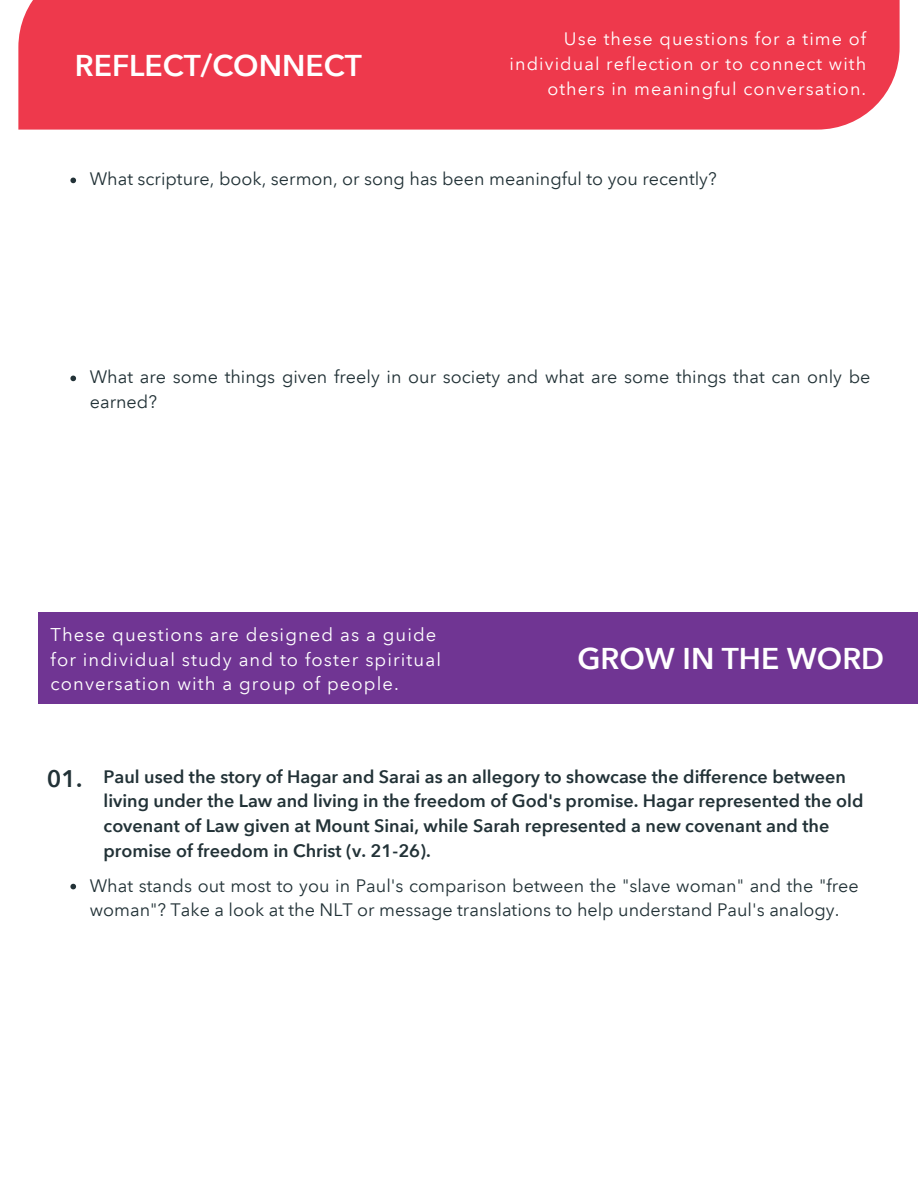
<style>
.page{position:relative;width:918px;height:1188px;background:#fff}
.page>*{position:absolute;margin:0;border:0;box-sizing:border-box;transform-origin:0 0}
.t1{font:600 30px "Avenir Next LT Pro";color:#fff}
.t2{font:600 24px "Avenir Next LT Pro";color:#223237}
.t3{font:18.45px/24.8px "Avenir Next LT Pro";letter-spacing:.06em;color:#fff}
.t4{font:18px/24.8px "Avenir Next LT Pro";color:#223237}
.t5{font:600 18px/24.8px "Avenir Next LT Pro";color:#223237}
.t6{font:18px/24.8px "Avenir Next LT Pro";letter-spacing:.06em;color:#fff;text-align:right}
</style>
<div class="page">
<div style="left:38px;top:613px;width:880px;height:91px;background:#703593"></div>
<div style="left:18px;top:0;width:881px;height:130px;background:#ee394c"></div>
<svg style="left:70px;top:178px;width:6px;height:5px"></svg>
<svg style="left:70px;top:376px;width:6px;height:5px"></svg>
<svg style="left:70px;top:884px;width:6px;height:5px"></svg>
<h1 class="t1" style="left:75px;top:47px;width:288px">REFLECT/CONNECT</h1>
<p class="t6" style="left:510px;top:26px;width:358px">Use these questions for a time of individual reflection or to connect with others in meaningful conversation.</p>
<p class="t4" style="left:90px;top:167px;width:628px">What scripture, book, sermon, or song has been meaningful to you recently?</p>
<p class="t4" style="left:90px;top:365px;width:782px">What are some things given freely in our society and what are some things that can only be earned?</p>
<p class="t3" style="left:51px;top:622px;width:392px">These questions are designed as a guide for individual study and to foster spiritual conversation with a group of people.</p>
<h1 class="t1" style="left:577px;top:640px;width:308px">GROW IN THE WORD</h1>
<h2 class="t2" style="left:47px;top:764px;width:37px">01.</h2>
<p class="t5" style="left:104px;top:764px;width:761px">Paul used the story of Hagar and Sarai as an allegory to showcase the difference between living under the Law and living in the freedom of God's promise. Hagar represented the old covenant of Law given at Mount Sinai, while Sarah represented a new covenant and the promise of freedom in Christ (v. 21-26).</p>
<p class="t4" style="left:90px;top:873px;width:771px">What stands out most to you in Paul's comparison between the "slave woman" and the "free woman"? Take a look at the NLT or message translations to help understand Paul's analogy.</p>
</div>
